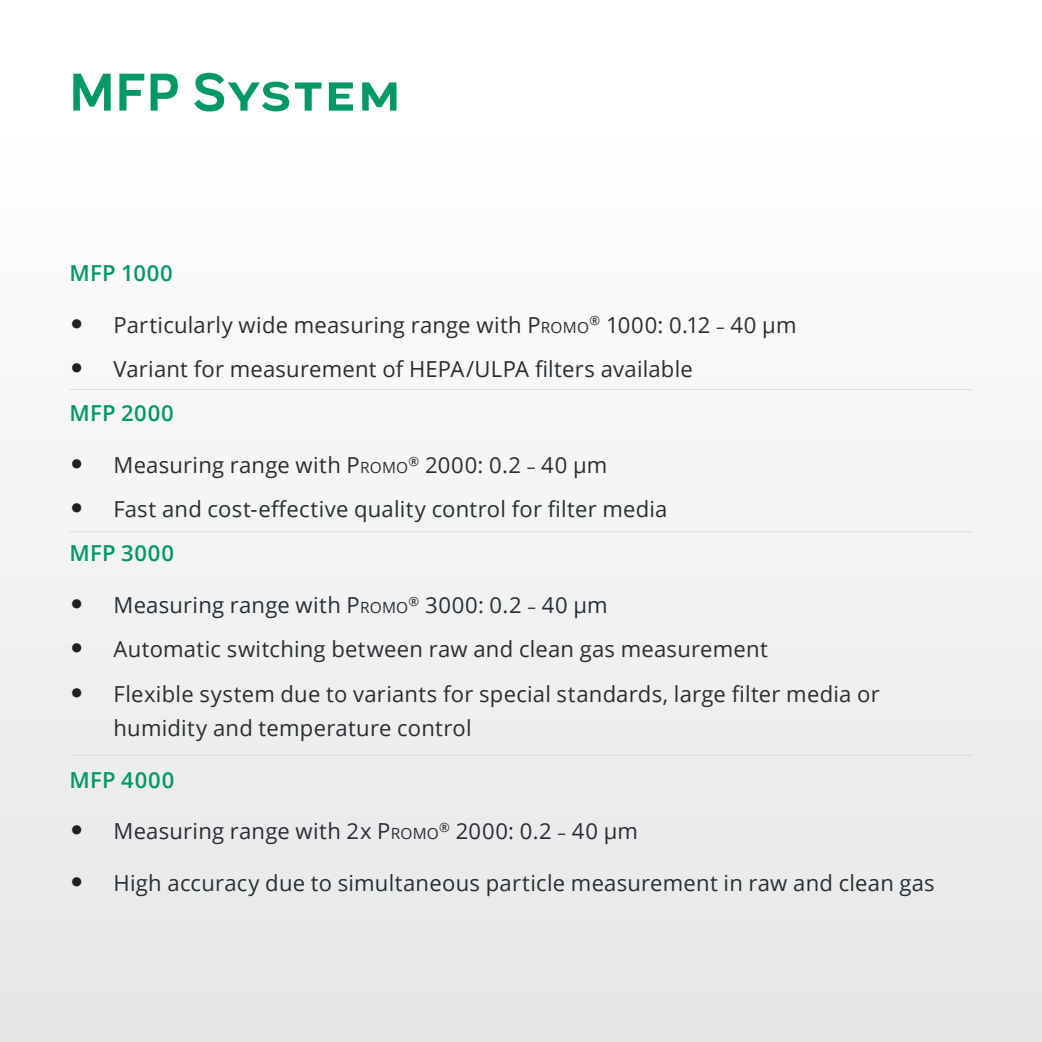
<style>
.page{position:relative;width:1042px;height:1042px;background:#f3f4f4}
.page>*{position:absolute;margin:0;border:0;box-sizing:border-box;transform-origin:0 0}
.Einf__Abs{font:700 55.12px "Praktika";letter-spacing:.02em;color:#009864}
.t1{font:22.05px/34.3px "Open Sans";letter-spacing:.01em;color:#292e32}
.Einf__Abs-2{font:600 22.05px "Open Sans";letter-spacing:.03em;color:#009864}
.Einf__Abs-3{font:600 22.05px "Open Sans";letter-spacing:.015em;color:#009864}
.s1{font-family:"Calibri";font-size:29.4px;color:#231f20}
.s2{font-style:inherit}
.s3{font-size:15.4px}
.s4{font-size:17.15px}
</style>
<div class="page">
<hr style="left:69px;top:389px;width:903px;height:1px;background:#dcdddf">
<hr style="left:69px;top:531px;width:903px;height:1px;background:#dcdddf">
<hr style="left:69px;top:755px;width:903px;height:1px;background:#dcdddf">
<p class="Einf__Abs" style="left:69px;top:49px;width:333px">MFP System</p>
<p class="Einf__Abs-2" style="left:69px;top:258px;width:105px">MFP 1000</p>
<p class="t1" style="left:69px;top:307px;width:728px"><span class="s1">•</span> Particularly wide measuring range with <span class="s2">P</span><span class="s3">ROMO</span><sup>®</sup> 1000: 0.12 <span class="s4">–</span> 40 µm</p>
<p class="t1" style="left:69px;top:351px;width:625px"><span class="s1">•</span> Variant for measurement of HEPA/ULPA filters available</p>
<p class="Einf__Abs-3" style="left:69px;top:398px;width:106px">MFP 2000</p>
<p class="t1" style="left:69px;top:447px;width:539px"><span class="s1">•</span> Measuring range with <span class="s2">P</span><span class="s3">ROMO</span><sup>®</sup> 2000: 0.2 <span class="s4">–</span> 40 µm</p>
<p class="t1" style="left:69px;top:491px;width:599px"><span class="s1">•</span> Fast and cost-effective quality control for filter media</p>
<p class="Einf__Abs-2" style="left:69px;top:538px;width:106px">MFP 3000</p>
<p class="t1" style="left:69px;top:587px;width:540px"><span class="s1">•</span> Measuring range with <span class="s2">P</span><span class="s3">ROMO</span><sup>®</sup> 3000: 0.2 <span class="s4">–</span> 40 µm</p>
<p class="t1" style="left:69px;top:632px;width:700px"><span class="s1">•</span> Automatic switching between raw and clean gas measurement</p>
<p class="t1" style="left:114px;top:676px;width:767px;text-indent:-44px"><span class="s1">•</span> Flexible system due to variants for special standards, large filter media or humidity and temperature control</p>
<p class="Einf__Abs-2" style="left:69px;top:764px;width:106px">MFP 4000</p>
<p class="t1" style="left:69px;top:814px;width:570px"><span class="s1">•</span> Measuring range with 2x <span class="s2">P</span><span class="s3">ROMO</span><sup>®</sup> 2000: 0.2 <span class="s4">–</span> 40 µm</p>
<p class="t1" style="left:69px;top:865px;width:867px"><span class="s1">•</span> High accuracy due to simultaneous particle measurement in raw and clean gas</p>
</div>
